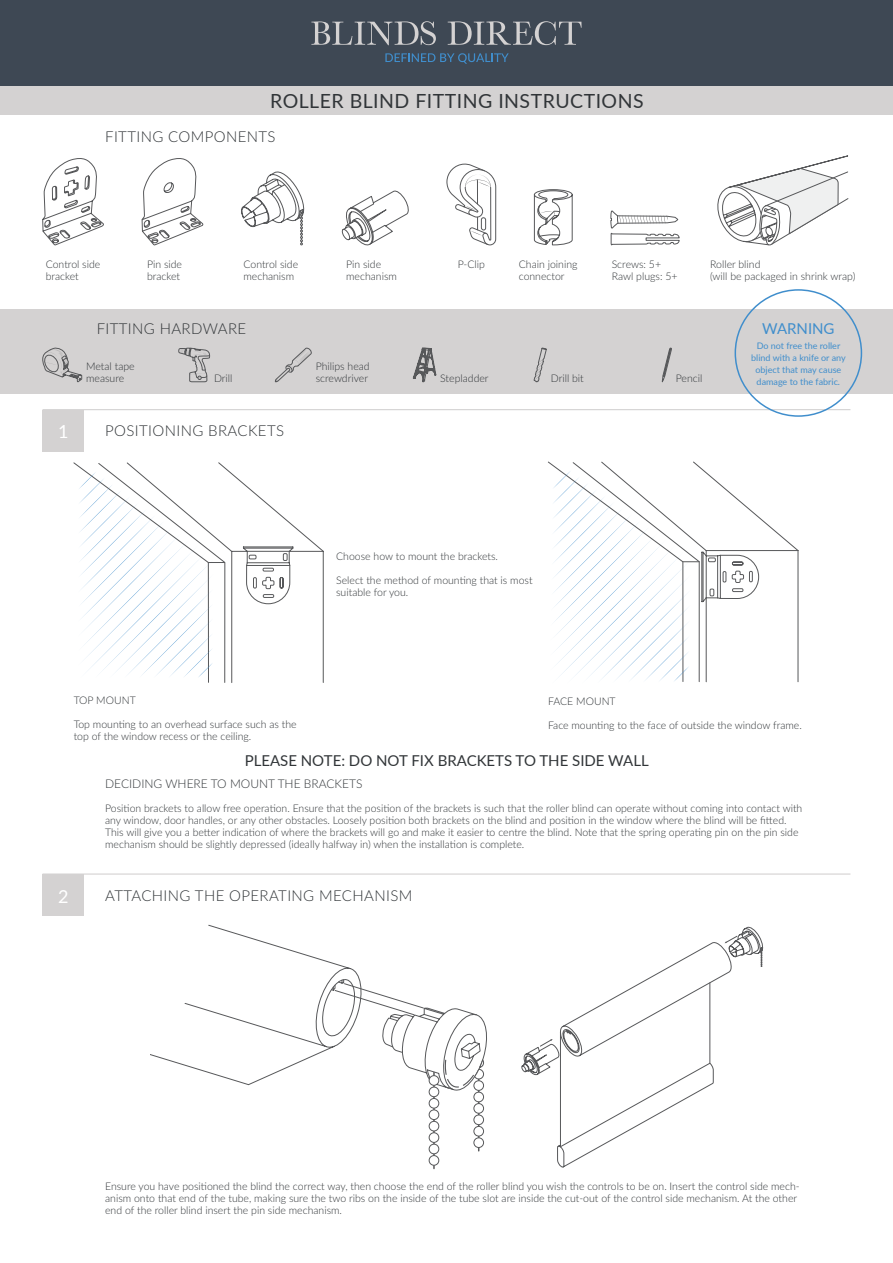
<style>
.page{position:relative;width:893px;height:1263px;background:#fff}
.page>*{position:absolute;margin:0;border:0;box-sizing:border-box;transform-origin:0 0}
.t1{font:19.5px "Lato";letter-spacing:.025em;color:#313538}
.t2{font:18px "Lato";color:#fff}
.t3{font:300 15px "Lato";letter-spacing:.025em;color:#313538}
.t4{font:15px "Lato";color:#313538}
.t5{font:15px "Lato";color:#408ecc}
.t6{font:300 12px "Lato";color:#313538}
.t7{font:300 10.5px/12px "Lato";color:#313538}
.t8{font:9px/12px "Lato";color:#408ecc;text-align:center}
</style>
<div class="page">
<svg style="left:550px;top:461px;width:248px;height:222px"></svg>
<svg style="left:78px;top:462px;width:246px;height:221px"></svg>
<div style="left:43px;top:410px;width:41px;height:42px;background:#d4d2d2"></div>
<svg style="left:42px;top:158px;width:62px;height:88px"></svg>
<svg style="left:142px;top:158px;width:61px;height:88px"></svg>
<svg style="left:241px;top:171px;width:64px;height:74px"></svg>
<svg style="left:342px;top:190px;width:67px;height:56px"></svg>
<svg style="left:610px;top:211px;width:70px;height:35px"></svg>
<svg style="left:717px;top:155px;width:131px;height:91px"></svg>
<hr style="left:43px;top:409px;width:807px;height:1px;background:#d4d2d2">
<div style="left:0;top:72px;width:893px;height:43px;background:#d4d2d2"></div>
<div style="left:0;top:0;width:893px;height:85px;background:#3e4854"></div>
<svg style="left:385px;top:53px;width:124px;height:11px"></svg>
<svg style="left:311px;top:21px;width:125px;height:24px"></svg>
<svg style="left:448px;top:21px;width:134px;height:24px"></svg>
<div style="left:0;top:309px;width:893px;height:85px;background:#d4d2d2"></div>
<svg style="left:42px;top:347px;width:40px;height:35px"></svg>
<svg style="left:662px;top:348px;width:10px;height:35px"></svg>
<svg style="left:178px;top:347px;width:32px;height:36px"></svg>
<svg style="left:275px;top:348px;width:37px;height:34px"></svg>
<svg style="left:534px;top:348px;width:13px;height:35px"></svg>
<svg style="left:413px;top:348px;width:24px;height:34px"></svg>
<div style="left:43px;top:875px;width:41px;height:41px;background:#d4d2d2"></div>
<hr style="left:433px;top:1072px;width:2px;height:96px;background:#57585a">
<svg style="left:150px;top:925px;width:337px;height:226px"></svg>
<div style="left:429px;top:1075px;width:10px;height:10px;background:#fff;border-radius:50%"></div>
<div style="left:429px;top:1075px;width:10px;height:10px;border:1px solid #57585a;border-radius:50%"></div>
<div style="left:429px;top:1087px;width:10px;height:10px;background:#fff;border-radius:50%"></div>
<div style="left:429px;top:1087px;width:10px;height:10px;border:1px solid #57585a;border-radius:50%"></div>
<div style="left:429px;top:1098px;width:10px;height:10px;background:#fff;border-radius:50%"></div>
<div style="left:429px;top:1098px;width:10px;height:10px;border:1px solid #57585a;border-radius:50%"></div>
<div style="left:429px;top:1110px;width:10px;height:9px;background:#fff;border-radius:50%"></div>
<div style="left:429px;top:1110px;width:10px;height:10px;border:1px solid #57585a;border-radius:50%"></div>
<div style="left:429px;top:1121px;width:10px;height:10px;background:#fff;border-radius:50%"></div>
<div style="left:429px;top:1121px;width:10px;height:10px;border:1px solid #57585a;border-radius:50%"></div>
<div style="left:429px;top:1133px;width:10px;height:9px;background:#fff;border-radius:50%"></div>
<div style="left:429px;top:1132px;width:10px;height:10px;border:1px solid #57585a;border-radius:50%"></div>
<div style="left:429px;top:1144px;width:10px;height:10px;background:#fff;border-radius:50%"></div>
<div style="left:429px;top:1144px;width:10px;height:10px;border:1px solid #57585a;border-radius:50%"></div>
<div style="left:429px;top:1155px;width:10px;height:10px;background:#fff;border-radius:50%"></div>
<div style="left:429px;top:1155px;width:10px;height:10px;border:1px solid #57585a;border-radius:50%"></div>
<svg style="left:521px;top:926px;width:243px;height:242px"></svg>
<svg style="left:540px;top:1039px;width:13px;height:8px"></svg>
<svg style="left:559px;top:936px;width:178px;height:211px"></svg>
<svg style="left:761px;top:948px;width:1px;height:19px"></svg>
<hr style="left:43px;top:873px;width:807px;height:2px;background:#d4d2d2">
<svg style="left:447px;top:164px;width:49px;height:81px"></svg>
<svg style="left:534px;top:189px;width:39px;height:56px"></svg>
<p class="t1" style="left:270px;top:87px;width:375px">ROLLER BLIND FITTING INSTRUCTIONS</p>
<p class="t3" style="left:105px;top:126px;width:172px">FITTING COMPONENTS</p>
<p class="t7" style="left:46px;top:257px;width:56px">Control side</p>
<p class="t7" style="left:46px;top:269px;width:35px">bracket</p>
<p class="t7" style="left:147px;top:257px;width:37px">Pin side</p>
<p class="t7" style="left:147px;top:269px;width:35px">bracket</p>
<p class="t7" style="left:243px;top:257px;width:56px">Control side</p>
<p class="t7" style="left:243px;top:269px;width:52px">mechanism</p>
<p class="t7" style="left:346px;top:257px;width:37px">Pin side</p>
<p class="t7" style="left:346px;top:269px;width:52px">mechanism</p>
<p class="t7" style="left:458px;top:257px;width:29px">P-Clip</p>
<p class="t7" style="left:519px;top:257px;width:60px">Chain joining</p>
<p class="t7" style="left:519px;top:269px;width:47px">connector</p>
<p class="t7" style="left:612px;top:257px;width:51px">Screws: 5+</p>
<p class="t7" style="left:612px;top:269px;width:67px">Rawl plugs: 5+</p>
<p class="t7" style="left:710px;top:257px;width:52px">Roller blind</p>
<p class="t7" style="left:710px;top:269px;width:147px">(will be packaged in shrink wrap)</p>
<p class="t2" style="left:58px;top:419px;width:12px">1</p>
<p class="t3" style="left:97px;top:319px;width:151px">FITTING HARDWARE</p>
<p class="t7" style="left:86px;top:360px;width:50px">Metal tape</p>
<p class="t7" style="left:86px;top:372px;width:40px">measure</p>
<p class="t7" style="left:214px;top:372px;width:20px">Drill</p>
<p class="t7" style="left:676px;top:372px;width:28px">Pencil</p>
<p class="t7" style="left:316px;top:360px;width:55px">Philips head</p>
<p class="t7" style="left:316px;top:372px;width:54px">screwdriver</p>
<p class="t7" style="left:440px;top:372px;width:50px">Stepladder</p>
<p class="t7" style="left:551px;top:372px;width:35px">Drill bit</p>
<p class="t3" style="left:105px;top:421px;width:180px">POSITIONING BRACKETS</p>
<p class="t5" style="left:762px;top:317px;width:74px">WARNING</p>
<p class="t8" style="left:751px;top:339px;width:96px">Do not free the roller blind with a knife or any object that may cause damage to the fabric.</p>
<p class="t7" style="left:336px;top:550px;width:163px">Choose how to mount the brackets.</p>
<p class="t7" style="left:336px;top:574px;width:198px">Select the method of mounting that is most</p>
<p class="t7" style="left:336px;top:586px;width:74px">suitable for you.</p>
<p class="t7" style="left:74px;top:694px;width:64px">TOP MOUNT</p>
<p class="t7" style="left:74px;top:718px;width:224px">Top mounting to an overhead surface such as the</p>
<p class="t7" style="left:74px;top:730px;width:179px">top of the window recess or the ceiling.</p>
<p class="t7" style="left:548px;top:694px;width:69px">FACE MOUNT</p>
<p class="t7" style="left:548px;top:718px;width:255px">Face mounting to the face of outside the window frame.</p>
<p class="t4" style="left:245px;top:749px;width:405px">PLEASE NOTE: DO NOT FIX BRACKETS TO THE SIDE WALL</p>
<p class="t6" style="left:105px;top:775px;width:259px">DECIDING WHERE TO MOUNT THE BRACKETS</p>
<p class="t7" style="left:105px;top:802px;width:699px">Position brackets to allow free operation. Ensure that the position of the brackets is such that the roller blind can operate without coming into contact with any window, door handles, or any other obstacles. Loosely position both brackets on the blind and position in the window where the blind will be fitted.</p>
<p class="t7" style="left:105px;top:826px;width:695px">This will give you a better indication of where the brackets will go and make it easier to centre the blind. Note that the spring operating pin on the pin side</p>
<p class="t7" style="left:105px;top:838px;width:421px">mechanism should be slightly depressed (ideally halfway in) when the installation is complete.</p>
<p class="t2" style="left:58px;top:883px;width:12px">2</p>
<p class="t3" style="left:105px;top:885px;width:309px">ATTACHING THE OPERATING MECHANISM</p>
<p class="t7" style="left:105px;top:1180px;width:696px">Ensure you have positioned the blind the correct way, then choose the end of the roller blind you wish the controls to be on. Insert the control side mech&shy;anism onto that end of the tube, making sure the two ribs on the inside of the tube slot are inside the cut-out of the control side mechanism. At the other end of the roller blind insert the pin side mechanism.</p>
</div>
